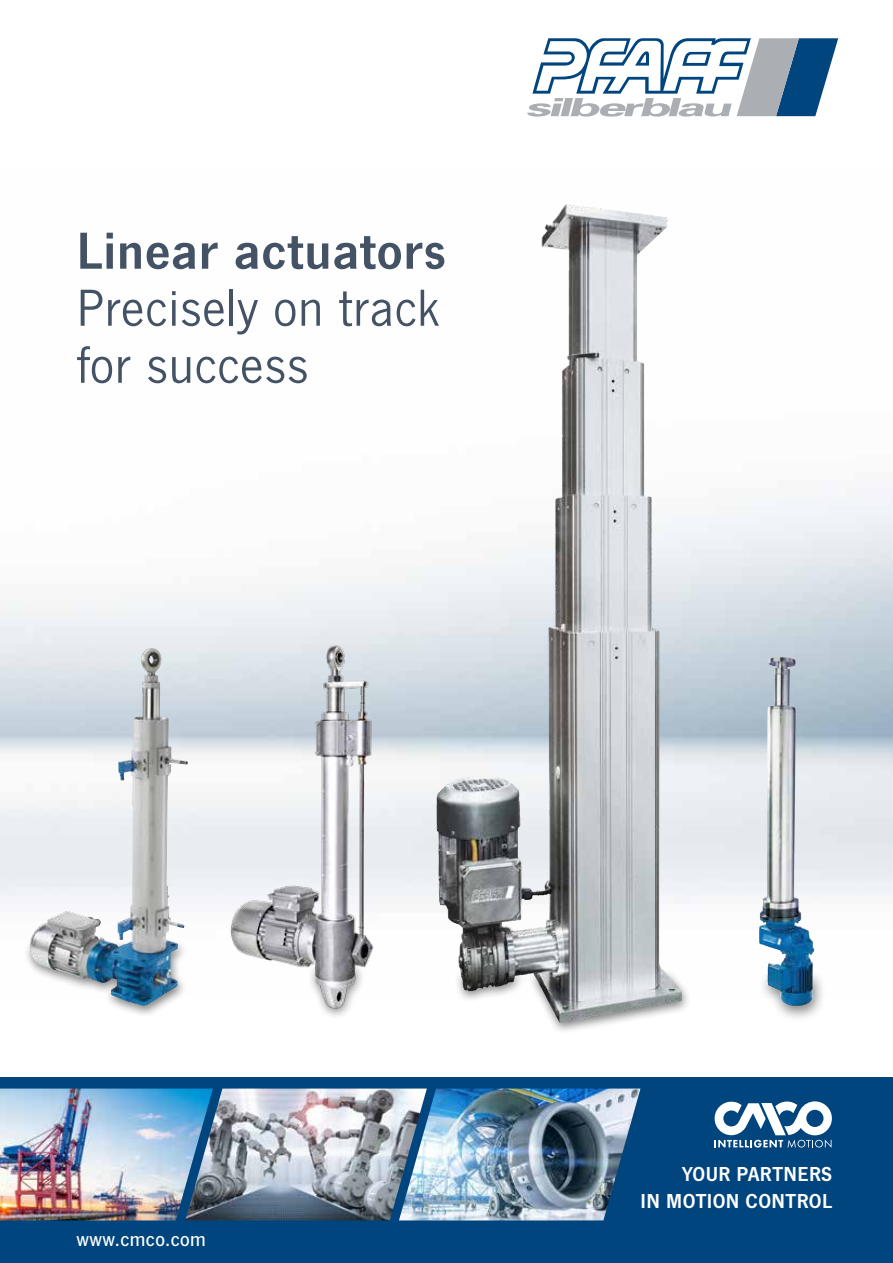
<style>
.page{position:relative;width:893px;height:1263px;background:#fff}
.page>*{position:absolute;margin:0;border:0;box-sizing:border-box;transform-origin:0 0}
.t1{font:54px/57px "News Got";letter-spacing:.02em;color:#435264}
.t2{font:54px "News Got Dem";letter-spacing:.02em;color:#435264}
.t3{font:21px/27px "News Got Dem";letter-spacing:.02em;color:#fff;text-align:right}
.t4{font:500 21px "News Got";letter-spacing:.02em;color:#fff}
</style>
<div class="page">
<img style="left:0;top:204px;width:893px;height:765px">
<div style="left:0;top:1220px;width:893px;height:43px;background:#00457e"></div>
<div style="left:0;top:1077px;width:893px;height:146px;background:#00457e"></div>
<img style="left:427px;top:1088px;width:213px;height:132px">
<img style="left:213px;top:1088px;width:214px;height:132px">
<img style="left:0;top:1088px;width:213px;height:132px">
<svg style="left:527px;top:38px;width:311px;height:79px"></svg>
<svg style="left:714px;top:1101px;width:118px;height:47px"></svg>
<img style="left:220px;top:630px;width:216px;height:386px">
<div style="left:758px;top:968px;width:68px;height:54px;background:#000;opacity:.5"></div>
<img style="left:759px;top:657px;width:55px;height:349px">
<div style="left:23px;top:939px;width:165px;height:79px;background:#000;opacity:.5"></div>
<img style="left:30px;top:944px;width:94px;height:28px">
<img style="left:133px;top:648px;width:19px;height:93px">
<div style="left:453px;top:969px;width:238px;height:66px;background:#000;opacity:.5"></div>
<img style="left:460px;top:974px;width:222px;height:49px">
<img style="left:436px;top:206px;width:133px;height:785px">
<h1 class="t2" style="left:77px;top:219px;width:371px">Linear actuators</h1>
<h1 class="t1" style="left:77px;top:280px;width:364px">Precisely on track for success</h1>
<p class="t4" style="left:77px;top:1227px;width:131px">www.cmco.com</p>
<p class="t3" style="left:641px;top:1161px;width:193px">YOUR PARTNERS<br>IN MOTION CONTROL</p>
</div>
